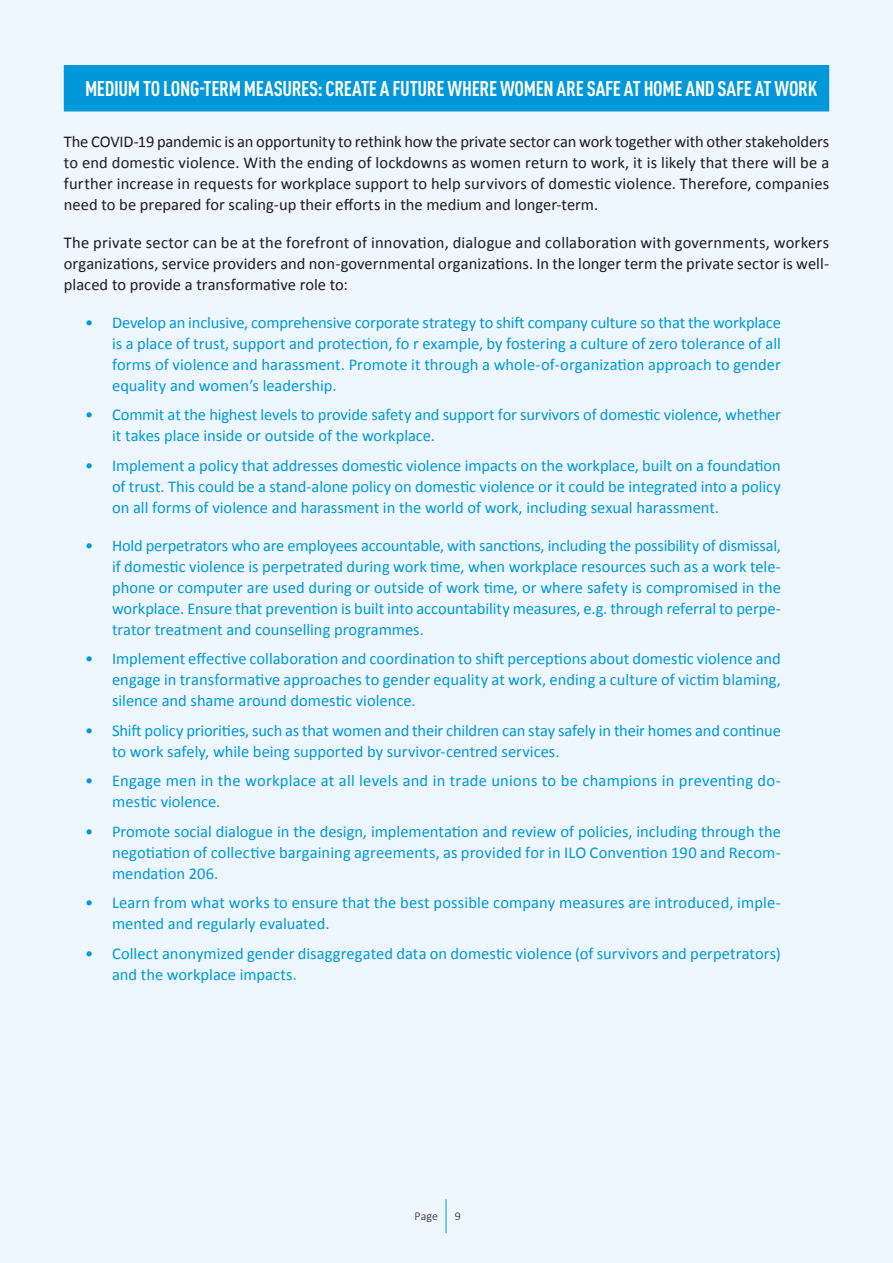
<style>
.page{position:relative;width:893px;height:1263px;background:#eff7fe}
.page>*{position:absolute;margin:0;border:0;box-sizing:border-box;transform-origin:0 0}
.t1{font:700 condensed 21px "DIN Pro";letter-spacing:-.015em;color:#fff}
.t2{font:16.5px/21px "Calibri";color:#0098d9;text-align:justify}
.t3{font:16.5px/21px "Calibri";color:#1d1d1b;text-align:justify}
.t4{font:300 12px "Calibri";color:#1d1d1b}
</style>
<div class="page">
<div style="left:64px;top:65px;width:765px;height:46px;background:#0098d9"></div>
<hr style="left:446px;top:1199px;width:1px;height:34px;background:#0098d9">
<p class="t1" style="left:85px;top:72px;width:734px">MEDIUM TO LONG-TERM MEASURES: CREATE A FUTURE WHERE WOMEN ARE SAFE AT HOME AND SAFE AT WORK</p>
<p class="t3" style="left:64px;top:130px;width:767px">The COVID-19 pandemic is an opportunity to rethink how the private sector can work together with other stakeholders to end domestic violence. With the ending of lockdowns as women return to work, it is likely that there will be a further increase in requests for workplace support to help survivors of domestic violence. Therefore, companies need to be prepared for scaling-up their efforts in the medium and longer-term.</p>
<p class="t3" style="left:64px;top:231px;width:767px">The private sector can be at the forefront of innovation, dialogue and collaboration with governments, workers organizations, service providers and non-governmental organizations. In the longer term the private sector is well&shy;placed to provide a transformative role to:</p>
<p class="t2" style="left:112px;top:311px;width:670px;text-indent:-27px">• Develop an inclusive, comprehensive corporate strategy to shift company culture so that the workplace is a place of trust, support and protection, fo r example, by fostering a culture of zero tolerance of all forms of violence and harassment. Promote it through a whole-of-organization approach to gender equality and women’s leadership.</p>
<p class="t2" style="left:112px;top:404px;width:670px;text-indent:-27px">• Commit at the highest levels to provide safety and support for survivors of domestic violence, whether it takes place inside or outside of the workplace.</p>
<p class="t2" style="left:112px;top:454px;width:670px;text-indent:-27px">• Implement a policy that addresses domestic violence impacts on the workplace, built on a foundation of trust. This could be a stand-alone policy on domestic violence or it could be integrated into a policy on all forms of violence and harassment in the world of work, including sexual harassment.</p>
<p class="t2" style="left:112px;top:534px;width:670px;text-indent:-27px">• Hold perpetrators who are employees accountable, with sanctions, including the possibility of dismissal, if domestic violence is perpetrated during work time, when workplace resources such as a work tele&shy;phone or computer are used during or outside of work time, or where safety is compromised in the workplace. Ensure that prevention is built into accountability measures, e.g. through referral to perpe&shy;trator treatment and counselling programmes.</p>
<p class="t2" style="left:112px;top:648px;width:670px;text-indent:-27px">• Implement effective collaboration and coordination to shift perceptions about domestic violence and engage in transformative approaches to gender equality at work, ending a culture of victim blaming, silence and shame around domestic violence.</p>
<p class="t2" style="left:112px;top:719px;width:670px;text-indent:-27px">• Shift policy priorities, such as that women and their children can stay safely in their homes and continue to work safely, while being supported by survivor-centred services.</p>
<p class="t2" style="left:112px;top:770px;width:670px;text-indent:-27px">• Engage men in the workplace at all levels and in trade unions to be champions in preventing do&shy;mestic violence.</p>
<p class="t2" style="left:112px;top:820px;width:670px;text-indent:-27px">• Promote social dialogue in the design, implementation and review of policies, including through the negotiation of collective bargaining agreements, as provided for in ILO Convention 190 and Recom&shy;mendation 206.</p>
<p class="t2" style="left:112px;top:892px;width:670px;text-indent:-27px">• Learn from what works to ensure that the best possible company measures are introduced, imple&shy;mented and regularly evaluated.</p>
<p class="t2" style="left:112px;top:942px;width:670px;text-indent:-27px">• Collect anonymized gender disaggregated data on domestic violence (of survivors and perpetrators) and the workplace impacts.</p>
<p class="t4" style="left:415px;top:1208px;width:25px">Page</p>
<p class="t4" style="left:455px;top:1208px;width:8px">9</p>
</div>
